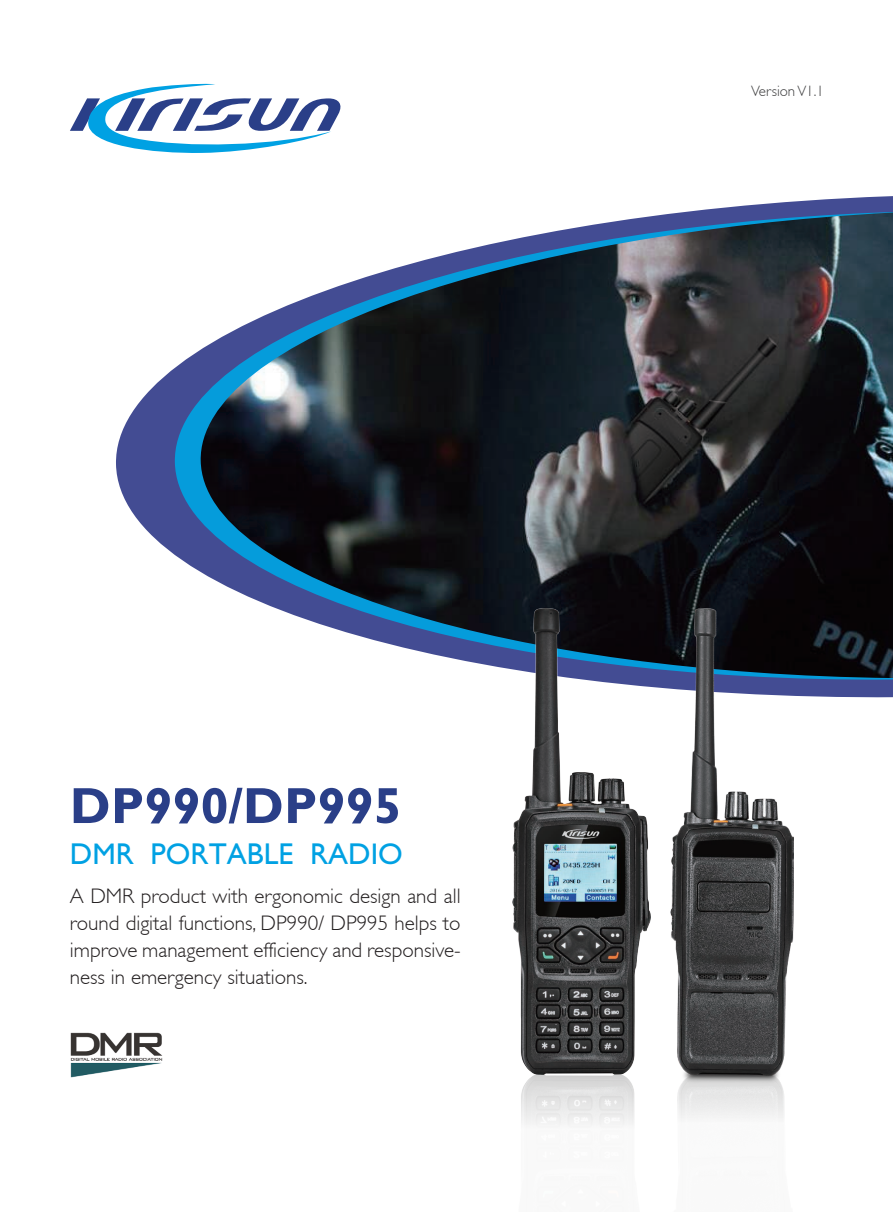
<style>
.page{position:relative;width:893px;height:1212px;background:#fff}
.page>*{position:absolute;margin:0;border:0;box-sizing:border-box;transform-origin:0 0}
.t1{font:700 51px "Gill Sans";color:#2a3f88}
.t2{font:30px "Gill Sans";color:#00a1e3}
.t3{font:300 21px/27px "Gill Sans";color:#231f20;text-align:justify}
.t4{font:300 15px "Gill Sans";color:#3e3e3f}
</style>
<div class="page">
<img style="left:70px;top:1032px;width:93px;height:46px">
<svg style="left:116px;top:196px;width:777px;height:502px"></svg>
<svg style="left:172px;top:210px;width:721px;height:478px"></svg>
<img style="left:198px;top:213px;width:695px;height:465px">
<svg style="left:70px;top:83px;width:271px;height:70px"></svg>
<img style="left:512px;top:608px;width:139px;height:518px">
<img style="left:671px;top:609px;width:122px;height:474px">
<h1 class="t1" style="left:70px;top:788px;width:333px">DP990/DP995</h1>
<h2 class="t2" style="left:70px;top:840px;width:335px">DMR PORTABLE RADIO</h2>
<p class="t3" style="left:70px;top:884px;width:392px">A DMR product with ergonomic design and all round digital functions, DP990/ DP995 helps to improve management efficiency and responsive&shy;ness in emergency situations.</p>
<p class="t4" style="left:751px;top:86px;width:74px">Version V1.1</p>
</div>
